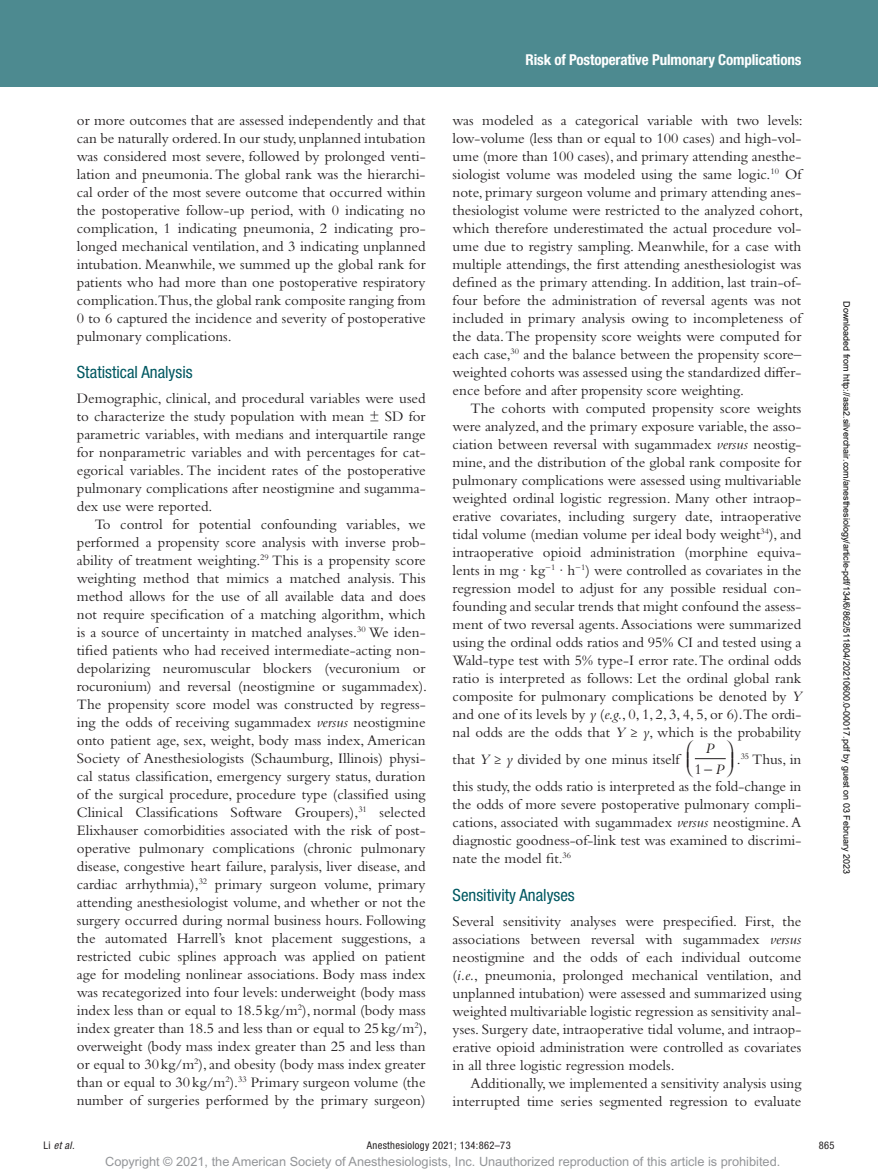
<style>
.page{position:relative;width:878px;height:1175px;background:#fff}
.page>*{position:absolute;margin:0;border:0;box-sizing:border-box;transform-origin:0 0}
.t1{font:condensed 16.8px "Helvetica Neue LT Std";color:#005861}
.t2{font:15px/18px "Bembo Std";color:#231f20;text-align:justify}
.t3{font:700 condensed 15px "Helvetica Neue LT Std";letter-spacing:-.01em;color:#fff}
.t4{font:italic 15px/21.3px "Bembo Std";color:#231f20;text-align:center}
.t5{font:12.75px "Arial MT Std";color:#939598}
.t6{font:condensed 10.5px "Helvetica Neue LT Std";letter-spacing:.03em;color:#231f20}
.t7{font:italic condensed 10.5px "Helvetica Neue LT Std";color:#231f20}
.t8{font:9px "Arial";color:#000}
.s1{font-style:italic}
.s2{font-style:normal}
</style>
<div class="page">
<div style="left:0;top:0;width:878px;height:86px;background:#4d8a90"></div>
<hr style="left:694px;top:758px;width:31px;height:1px;background:#231f20">
<p class="t2" style="left:77px;top:111px;width:350px">or more outcomes that are assessed independently and that can be naturally ordered. In our study, unplanned intubation was considered most severe, followed by prolonged venti&shy;lation and pneumonia. The global rank was the hierarchi&shy;cal order of the most severe outcome that occurred within the postoperative follow-up period, with 0 indicating no complication, 1 indicating pneumonia, 2 indicating pro&shy;longed mechanical ventilation, and 3 indicating unplanned intubation. Meanwhile, we summed up the global rank for patients who had more than one postoperative respiratory complication.Thus, the global rank composite ranging from 0 to 6 captured the incidence and severity of postoperative pulmonary complications.</p>
<p class="t1" style="left:77px;top:363px;width:117px">Statistical Analysis</p>
<p class="t2" style="left:77px;top:389px;width:350px">Demographic, clinical, and procedural variables were used to characterize the study population with mean ± SD for parametric variables, with medians and interquartile range for nonparametric variables and with percentages for cat&shy;egorical variables. The incident rates of the postoperative pulmonary complications after neostigmine and sugamma&shy;dex use were reported.</p>
<p class="t2" style="left:77px;top:515px;width:352px;text-indent:18px">To control for potential confounding variables, we performed a propensity score analysis with inverse prob&shy;ability of treatment weighting.<sup>29</sup> This is a propensity score weighting method that mimics a matched analysis. This method allows for the use of all available data and does not require specification of a matching algorithm, which is a source of uncertainty in matched analyses.<sup>30</sup> We iden&shy;tified patients who had received intermediate-acting non&shy;depolarizing neuromuscular blockers (vecuronium or rocuronium) and reversal (neostigmine or sugammadex).<br>The propensity score model was constructed by regress&shy;ing the odds of receiving sugammadex <span class="s1">versus</span> neostigmine onto patient age, sex, weight, body mass index, American Society of Anesthesiologists (Schaumburg, Illinois) physi&shy;cal status classification, emergency surgery status, duration of the surgical procedure, procedure type (classified using Clinical Classifications Software Groupers),<sup>31</sup> selected Elixhauser comorbidities associated with the risk of post&shy;operative pulmonary complications (chronic pulmonary disease, congestive heart failure, paralysis, liver disease, and cardiac arrhythmia),<sup>32</sup> primary surgeon volume, primary attending anesthesiologist volume, and whether or not the surgery occurred during normal business hours. Following the automated Harrell’s knot placement suggestions, a restricted cubic splines approach was applied on patient age for modeling nonlinear associations. Body mass index was recategorized into four levels: underweight (body mass index less than or equal to 18.5 kg/m<sup>2</sup>), normal (body mass index greater than 18.5 and less than or equal to 25kg/m<sup>2</sup>), overweight (body mass index greater than 25 and less than or equal to 30kg/m<sup>2</sup>), and obesity (body mass index greater than or equal to 30kg/m<sup>2</sup>).<sup>33</sup> Primary surgeon volume (the number of surgeries performed by the primary surgeon)</p>
<p class="t3" style="left:525px;top:51px;width:277px">Risk of Postoperative Pulmonary Complications</p>
<p class="t2" style="left:452px;top:111px;width:352px">was modeled as a categorical variable with two levels: low-volume (less than or equal to 100 cases) and high-vol&shy;ume (more than 100 cases), and primary attending anesthe&shy;siologist volume was modeled using the same logic.<sup>10</sup> Of note, primary surgeon volume and primary attending anes&shy;thesiologist volume were restricted to the analyzed cohort, which therefore underestimated the actual procedure vol&shy;ume due to registry sampling. Meanwhile, for a case with multiple attendings, the first attending anesthesiologist was defined as the primary attending. In addition, last train-of&shy;four before the administration of reversal agents was not included in primary analysis owing to incompleteness of the data. The propensity score weights were computed for each case,<sup>30</sup> and the balance between the propensity score– weighted cohorts was assessed using the standardized differ&shy;ence before and after propensity score weighting.</p>
<p class="t2" style="left:452px;top:399px;width:350px;text-indent:18px">The cohorts with computed propensity score weights were analyzed, and the primary exposure variable, the asso&shy;ciation between reversal with sugammadex <span class="s1">versus</span> neostig&shy;mine, and the distribution of the global rank composite for pulmonary complications were assessed using multivariable weighted ordinal logistic regression. Many other intraop&shy;erative covariates, including surgery date, intraoperative tidal volume (median volume per ideal body weight<sup>34</sup>), and intraoperative opioid administration (morphine equiva&shy;lents in mg · kg<sup>−1</sup> · h<sup>−1</sup>) were controlled as covariates in the regression model to adjust for any possible residual con&shy;founding and secular trends that might confound the assess&shy;ment of two reversal agents. Associations were summarized using the ordinal odds ratios and 95% CI and tested using a Wald-type test with 5% type-I error rate. The ordinal odds ratio is interpreted as follows: Let the ordinal global rank composite for pulmonary complications be denoted by <span class="s1">Y </span>and one of its levels by <span class="s1">y</span> (<span class="s1">e.g.</span>, 0, 1, 2, 3, 4, 5, or 6).The ordi&shy;nal odds are the odds that <span class="s1">Y</span> ≥ <span class="s1">y</span>, which is the probability</p>
<p class="t2" style="left:452px;top:750px;width:228px">that <span class="s1">Y</span> ≥ <span class="s1">y</span> divided by one minus itself</p>
<p class="t4" style="left:694px;top:737px;width:31px">P<br><span class="s2">1</span>−P</p>
<p class="t2" style="left:452px;top:745px;width:350px;line-height:27px;text-align:right">.<sup>35</sup> Thus, in<br>this study, the odds ratio is interpreted as the fold-change in</p>
<p class="t2" style="left:452px;top:795px;width:350px">the odds of more severe postoperative pulmonary compli&shy;cations, associated with sugammadex <span class="s1">versus</span> neostigmine. A diagnostic goodness-of-link test was examined to discrimi&shy;nate the model fit.<sup>36</sup></p>
<p class="t1" style="left:452px;top:885px;width:124px">Sensitivity Analyses</p>
<p class="t2" style="left:452px;top:912px;width:350px">Several sensitivity analyses were prespecified. First, the associations between reversal with sugammadex <span class="s1">versus </span>neostigmine and the odds of each individual outcome (<span class="s1">i.e.</span>, pneumonia, prolonged mechanical ventilation, and unplanned intubation) were assessed and summarized using weighted multivariable logistic regression as sensitivity anal&shy;yses. Surgery date, intraoperative tidal volume, and intraop&shy;erative opioid administration were controlled as covariates in all three logistic regression models.</p>
<p class="t2" style="left:452px;top:1074px;width:350px;text-align:right">Additionally, we implemented a sensitivity analysis using interrupted time series segmented regression to evaluate</p>
<p class="t8" style="left:850px;top:301px;width:574px;rotate:90deg">Downloaded from http://asa2.silverchair.com/anesthesiology/article-pdf/134/6/862/511804/20210600.0-00017.pdf by guest on 03 February 2023</p>
<p class="t7" style="left:44px;top:1139px;width:33px"><span class="s2">Li</span> et al.</p>
<p class="t6" style="left:367px;top:1139px;width:145px">Anesthesiology 2021; 134:862–73</p>
<p class="t6" style="left:818px;top:1139px;width:17px">865</p>
<p class="t5" style="left:105px;top:1154px;width:676px">Copyright © 2021, the American Society of Anesthesiologists, Inc. Unauthorized reproduction of this article is prohibited.</p>
</div>
